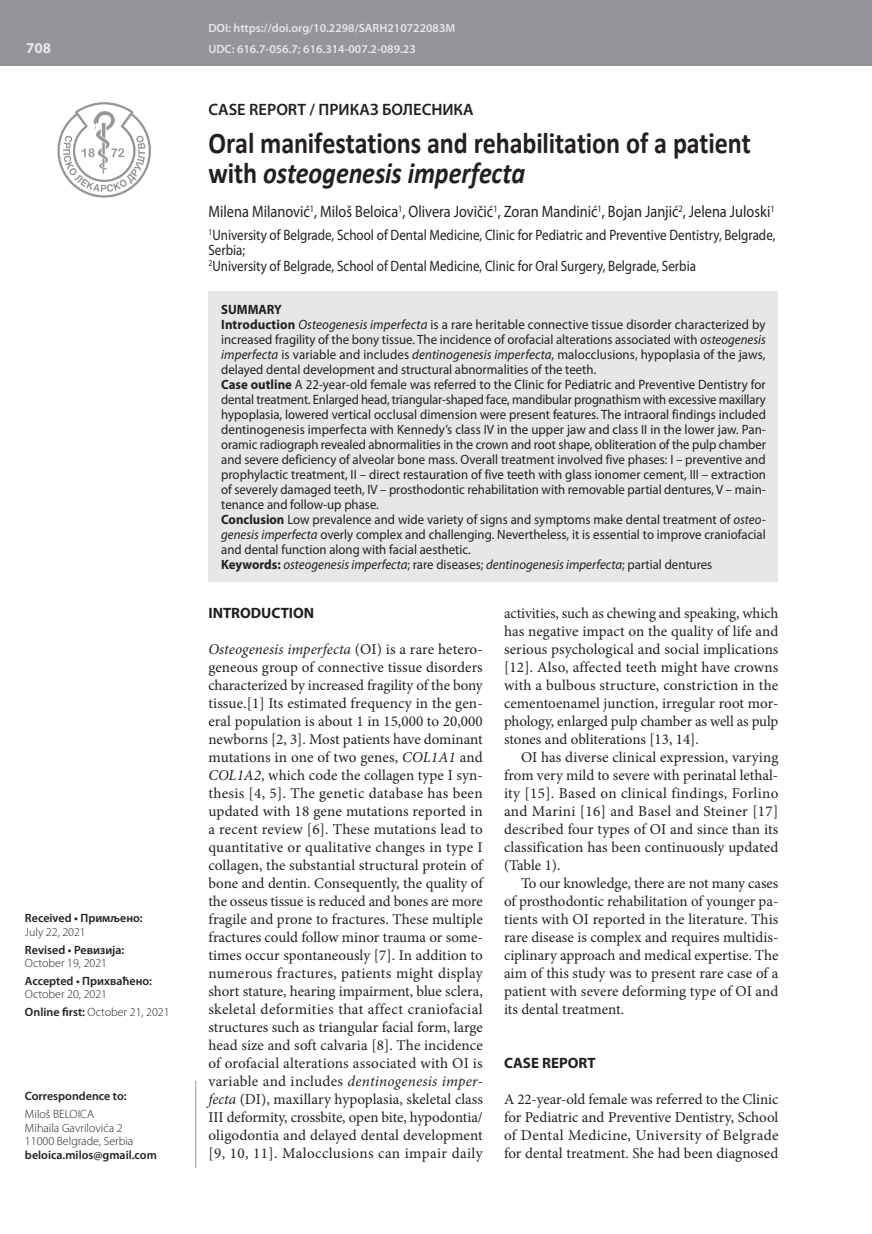
<style>
.page{position:relative;width:872px;height:1234px;background:#fff}
.page>*{position:absolute;margin:0;border:0;box-sizing:border-box;transform-origin:0 0}
.t1{font:700 30px/30px "Calibri";letter-spacing:-.005em;color:#231f20;scale:.87 1}
.t2{font:16.5px "Myriad Pro";color:#231f20;scale:.87 1}
.t3{font:600 16.5px "Myriad Pro";color:#231f20}
.t4{font:15px/18px "Minion Pro";letter-spacing:.005em;color:#231f20;text-align:justify}
.t5{font:15px/15.8px "Myriad Pro";color:#231f20;scale:.87 1}
.t6{font:700 15px "Myriad Pro";color:#231f20}
.t7{font:700 15px "Myriad Pro";color:#e6e7e9}
.t8{font:13.5px/15px "Myriad Pro";color:#231f20;scale:.96 1}
.t9{font:300 12px/13.5px "Myriad Pro";color:#231f20}
.t10{font:600 12px "Myriad Pro";color:#231f20}
.t11{font:600 12px/21.3px "Myriad Pro";color:#e6e7e9}
.s1{font-weight:600}
.s2{font-style:italic}
.s3{font-weight:700}
</style>
<div class="page">
<div style="left:0;top:0;width:872px;height:66px;background:#939598"></div>
<svg style="left:57px;top:102px;width:94px;height:95px"></svg>
<hr style="left:196px;top:1080px;width:1px;height:87px;background:#939598">
<div style="left:208px;top:291px;width:570px;height:291px;background:#e6e7e9"></div>
<p class="t7" style="left:26px;top:38px;width:26px">708</p>
<p class="t10" style="left:25px;top:910px;width:119px">Received • Примљено:</p>
<p class="t9" style="left:25px;top:924px;width:62px">July 22, 2021</p>
<p class="t10" style="left:25px;top:941px;width:101px">Revised • Ревизија:</p>
<p class="t9" style="left:25px;top:956px;width:84px">October 19, 2021</p>
<p class="t10" style="left:25px;top:972px;width:129px">Accepted • Прихваћено:</p>
<p class="t9" style="left:25px;top:985px;width:146px;line-height:17.7px">October 20, 2021<br><span class="s1">Online first:</span> October 21, 2021</p>
<p class="t10" style="left:25px;top:1088px;width:103px">Correspondence to:</p>
<p class="t9" style="left:25px;top:1107px;width:110px">Miloš BELOICA<br>Mihaila Gavrilovića 2<br>11000 Belgrade, Serbia</p>
<p class="t10" style="left:25px;top:1146px;width:133px">beloica.milos@gmail.com</p>
<p class="t11" style="left:208px;top:17px;width:248px">DOI: https://doi.org/10.2298/SARH210722083M<br>UDC: 616.7-056.7; 616.314-007.2-089.23</p>
<p class="t3" style="left:208px;top:98px;width:267px">CASE REPORT / ПРИКАЗ БОЛЕСНИКА</p>
<h1 class="t1" style="left:208px;top:128px;width:625px">Oral manifestations and rehabilitation of a patient with <span class="s2">osteogenesis imperfecta</span></h1>
<p class="t2" style="left:208px;top:202px;width:652px">Milena Milanović<sup>1</sup>, Miloš Beloica<sup>1</sup>, Olivera Jovičić<sup>1</sup>, Zoran Mandinić<sup>1</sup>, Bojan Janjić<sup>2</sup>, Jelena Juloski<sup>1</sup></p>
<p class="t5" style="left:208px;top:226px;width:653px"><sup>1</sup>University of Belgrade, School of Dental Medicine, Clinic for Pediatric and Preventive Dentistry, Belgrade,<br>Serbia;<br><sup>2</sup>University of Belgrade, School of Dental Medicine, Clinic for Oral Surgery, Belgrade, Serbia</p>
<p class="t8" style="left:221px;top:302px;width:569px"><span class="s3">SUMMARY<br>Introduction</span> <span class="s2">Osteogenesis imperfecta</span> is a rare heritable connective tissue disorder characterized by increased fragility of the bony tissue. The incidence of orofacial alterations associated with <span class="s2">osteogenesis imperfecta</span> is variable and includes <span class="s2">dentinogenesis imperfecta</span>, malocclusions, hypoplasia of the jaws, delayed dental development and structural abnormalities of the teeth.<br><span class="s3">Case outline</span> A 22-year-old female was referred to the Clinic for Pediatric and Preventive Dentistry for dental treatment. Enlarged head, triangular-shaped face, mandibular prognathism with excessive maxillary hypoplasia, lowered vertical occlusal dimension were present features. The intraoral findings included dentinogenesis imperfecta with Kennedy’s class IV in the upper jaw and class II in the lower jaw. Pan&shy;oramic radiograph revealed abnormalities in the crown and root shape, obliteration of the pulp chamber and severe deficiency of alveolar bone mass. Overall treatment involved five phases: I – preventive and prophylactic treatment, II – direct restauration of five teeth with glass ionomer cement, III – extraction of severely damaged teeth, IV – prosthodontic rehabilitation with removable partial dentures, V – main&shy;tenance and follow-up phase.<br><span class="s3">Conclusion</span> Low prevalence and wide variety of signs and symptoms make dental treatment of <span class="s2">osteo&shy;genesis imperfecta</span> overly complex and challenging. Nevertheless, it is essential to improve craniofacial and dental function along with facial aesthetic.<br><span class="s3">Keywords:</span> <span class="s2">osteogenesis imperfecta</span>; rare diseases; <span class="s2">dentinogenesis imperfecta</span>; partial dentures</p>
<p class="t6" style="left:208px;top:603px;width:107px">INTRODUCTION</p>
<p class="t4" style="left:208px;top:640px;width:276px"><span class="s2">Osteogenesis imperfecta</span> (OI) is a rare hetero&shy;geneous group of connective tissue disorders characterized by increased fragility of the bony tissue.[1] Its estimated frequency in the gen&shy;eral population is about 1 in 15,000 to 20,000 newborns [2, 3]. Most patients have dominant mutations in one of two genes, <span class="s2">COL1A1</span> and <span class="s2">COL1A2</span>, which code the collagen type I syn&shy;thesis [4, 5]. The genetic database has been updated with 18 gene mutations reported in a recent review [6]. These mutations lead to quantitative or qualitative changes in type I collagen, the substantial structural protein of bone and dentin. Consequently, the quality of the osseus tissue is reduced and bones are more fragile and prone to fractures. These multiple fractures could follow minor trauma or some&shy;times occur spontaneously [7]. In addition to numerous fractures, patients might display short stature, hearing impairment, blue sclera, skeletal deformities that affect craniofacial structures such as triangular facial form, large head size and soft calvaria [8]. The incidence of orofacial alterations associated with OI is variable and includes <span class="s2">dentinogenesis imper&shy;fecta</span> (DI), maxillary hypoplasia, skeletal class III deformity, crossbite, open bite, hypodontia/ oligodontia and delayed dental development [9, 10, 11]. Malocclusions can impair daily</p>
<p class="t4" style="left:504px;top:604px;width:276px">activities, such as chewing and speaking, which has negative impact on the quality of life and serious psychological and social implications [12]. Also, affected teeth might have crowns with a bulbous structure, constriction in the cementoenamel junction, irregular root mor&shy;phology, enlarged pulp chamber as well as pulp stones and obliterations [13, 14].</p>
<p class="t4" style="left:504px;top:748px;width:276px;text-indent:17px">OI has diverse clinical expression, varying from very mild to severe with perinatal lethal&shy;ity [15]. Based on clinical findings, Forlino and Marini [16] and Basel and Steiner [17] described four types of OI and since than its classification has been continuously updated (Table 1).</p>
<p class="t4" style="left:504px;top:874px;width:276px;text-indent:17px">To our knowledge, there are not many cases of prosthodontic rehabilitation of younger pa&shy;tients with OI reported in the literature. This rare disease is complex and requires multidis&shy;ciplinary approach and medical expertise. The aim of this study was to present rare case of a patient with severe deforming type of OI and its dental treatment.</p>
<p class="t6" style="left:504px;top:1053px;width:93px">CASE REPORT</p>
<p class="t4" style="left:504px;top:1090px;width:276px">A 22-year-old female was referred to the Clinic for Pediatric and Preventive Dentistry, School of Dental Medicine, University of Belgrade for dental treatment. She had been diagnosed</p>
</div>
